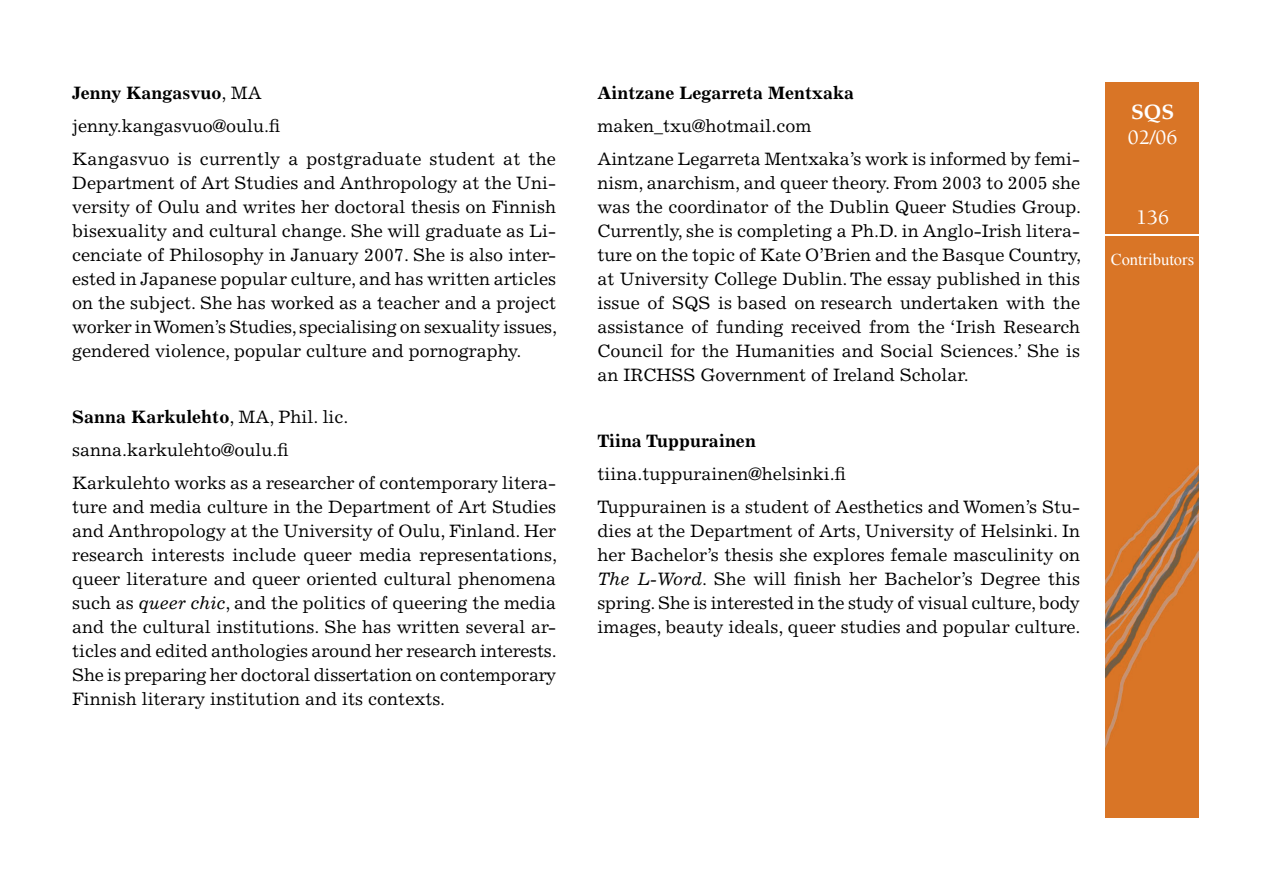
<style>
.page{position:relative;width:1263px;height:893px;background:#fff}
.page>*{position:absolute;margin:0;border:0;box-sizing:border-box;transform-origin:0 0}
.t1{font:500 21px "Berkeley";color:#fff}
.t2{font:700 21px "Palatino";color:#fff}
.t3{font:18px/24px "Excelsior";color:#000}
.t4{font:700 18px "Excelsior";color:#000}
.t5{font:16.5px "Times New Roman";color:#fff}
.s1{font-weight:700}
.s2{font-style:italic}
</style>
<div class="page">
<img style="left:1106px;top:82px;width:92px;height:735px">
<hr style="left:1100px;top:234px;width:104px;height:1px;background:#fff">
<p class="t3" style="left:72px;top:76px;width:485px;line-height:33px"><span class="s1">Jenny Kangasvuo</span>, MA<br>jenny.kangasvuo@oulu.fi<br>Kangasvuo is currently a postgraduate student at the</p>
<p class="t3" style="left:72px;top:171px;width:486px;text-align:justify">Department of Art Studies and Anthropology at the Uni&shy;versity of Oulu and writes her doctoral thesis on Finnish bisexuality and cultural change. She will graduate as Li&shy;cenciate of Philosophy in January 2007. She is also inter&shy;ested in Japanese popular culture, and has written articles on the subject. She has worked as a teacher and a project worker in Women’s Studies, specialising on sexuality issues, gendered violence, popular culture and pornography.</p>
<p class="t3" style="left:72px;top:400px;width:485px;line-height:33px"><span class="s1">Sanna Karkulehto</span>, MA, Phil. lic. sanna.karkulehto@oulu.fi<br>Karkulehto works as a researcher of contemporary litera-</p>
<p class="t3" style="left:72px;top:495px;width:486px;text-align:justify">ture and media culture in the Department of Art Studies and Anthropology at the University of Oulu, Finland. Her research interests include queer media representations, queer literature and queer oriented cultural phenomena such as <span class="s2">queer chic</span>, and the politics of queering the media and the cultural institutions. She has written several ar&shy;ticles and edited anthologies around her research interests.<br>She is preparing her doctoral dissertation on contemporary Finnish literary institution and its contexts.</p>
<p class="t4" style="left:597px;top:82px;width:258px">Aintzane Legarreta Mentxaka</p>
<p class="t3" style="left:597px;top:109px;width:484px;line-height:33px">maken_txu@hotmail.com<br>Aintzane Legarreta Mentxaka’s work is informed by femi-</p>
<p class="t3" style="left:597px;top:171px;width:485px;text-align:justify">nism, anarchism, and queer theory. From 2003 to 2005 she was the coordinator of the Dublin Queer Studies Group.<br>Currently, she is completing a Ph.D. in Anglo-Irish litera&shy;ture on the topic of Kate O’Brien and the Basque Country, at University College Dublin. The essay published in this issue of SQS is based on research undertaken with the assistance of funding received from the ‘Irish Research Council for the Humanities and Social Sciences.’ She is an IRCHSS Government of Ireland Scholar.</p>
<p class="t4" style="left:597px;top:430px;width:160px">Tiina Tuppurainen</p>
<p class="t3" style="left:597px;top:457px;width:484px;line-height:33px">tiina.tuppurainen@helsinki.fi<br>Tuppurainen is a student of Aesthetics and Women’s Stu-</p>
<p class="t3" style="left:597px;top:519px;width:484px;text-align:justify">dies at the Department of Arts, University of Helsinki. In her Bachelor’s thesis she explores female masculinity on <span class="s2">The L-Word</span>. She will finish her Bachelor’s Degree this spring. She is interested in the study of visual culture, body images, beauty ideals, queer studies and popular culture.</p>
<p class="t2" style="left:1131px;top:99px;width:45px">SQS</p>
<p class="t1" style="left:1128px;top:126px;width:51px">02/06</p>
<p class="t1" style="left:1136px;top:207px;width:34px">136</p>
<p class="t5" style="left:1111px;top:248px;width:85px">Contributors</p>
</div>
